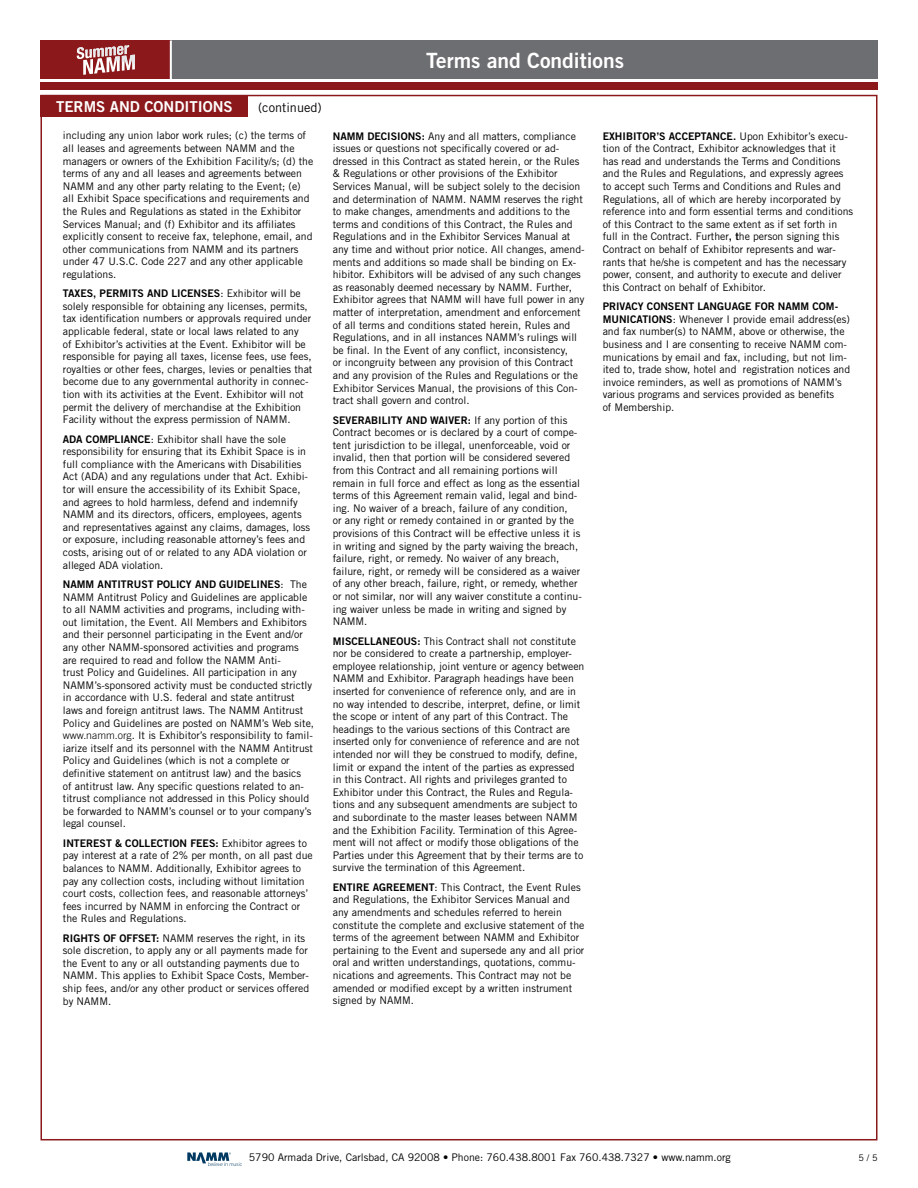
<style>
.page{position:relative;width:918px;height:1188px;background:#fff}
.page>*{position:absolute;margin:0;border:0;box-sizing:border-box;transform-origin:0 0}
.t1{font:21px "Trade Gothic Bold Two";color:#fff}
.t2{font:15px "Trade Gothic Bold Two";color:#fff}
.t3{font:12.75px "Trade Gothic";color:#000}
.t4{font:10.5px/12.6px "Trade Gothic";color:#000}
.t5{font:10.5px "Trade Gothic Bold Two";color:#000}
.t6{font:9px "Trade Gothic";color:#000}
.s1{font-family:"Trade Gothic"}
.s2{font-family:"Trade Gothic Bold Two"}
.s3{font-weight:300}
</style>
<div class="page">
<svg style="left:187px;top:1152px;width:55px;height:14px"></svg>
<div style="left:161px;top:41px;width:717px;height:38px;background:#6d6e71"></div>
<div style="left:41px;top:41px;width:130px;height:38px;background:#8b181b"></div>
<hr style="left:170px;top:40px;width:2px;height:40px;background:#fff">
<div style="left:40px;top:82px;width:838px;height:7px;background:#8b181b"></div>
<svg style="left:77px;top:45px;width:58px;height:30px"></svg>
<div style="left:40px;top:95px;width:208px;height:21px;background:#8b181b"></div>
<h1 class="t1" style="left:426px;top:47px;width:199px">Terms and Conditions</h1>
<h2 class="t2" style="left:56px;top:97px;width:178px">TERMS AND CONDITIONS</h2>
<p class="t3" style="left:258px;top:99px;width:65px">(continued)</p>
<p class="t4" style="left:63px;top:129px;width:252px">including any union labor work rules; (c) the terms of all leases and agreements between NAMM and the managers or owners of the Exhibition Facility/s; (d) the terms of any and all leases and agreements between NAMM and any other party relating to the Event; (e) all Exhibit Space specifications and requirements and the Rules and Regulations as stated in the Exhibitor Services Manual; and (f) Exhibitor and its affiliates explicitly consent to receive fax, telephone, email, and other communications from NAMM and its partners under 47 U.S.C. Code 227 and any other applicable regulations.</p>
<p class="t5" style="left:63px;top:287px;width:239px">TAXES, PERMITS AND LICENSES<span class="s1">: Exhibitor will be</span></p>
<p class="t4" style="left:63px;top:300px;width:251px">solely responsible for obtaining any licenses, permits, tax identification numbers or approvals required under applicable federal, state or local laws related to any<br>of Exhibitor’s activities at the Event. Exhibitor will be responsible for paying all taxes, license fees, use fees, royalties or other fees, charges, levies or penalties that become due to any governmental authority in connec&shy;tion with its activities at the Event. Exhibitor will not permit the delivery of merchandise at the Exhibition Facility without the express permission of NAMM.</p>
<p class="t4" style="left:63px;top:432px;width:249px"><span class="s2">ADA COMPLIANCE</span>: Exhibitor shall have the sole responsibility for ensuring that its Exhibit Space is in full compliance with the Americans with Disabilities Act (ADA) and any regulations under that Act. Exhibi&shy;tor will ensure the accessibility of its Exhibit Space, and agrees to hold harmless, defend and indemnify NAMM and its directors, officers, employees, agents and representatives against any claims, damages, loss or exposure, including reasonable attorney’s fees and costs, arising out of or related to any ADA violation or alleged ADA violation.</p>
<p class="t5" style="left:63px;top:578px;width:246px">NAMM ANTITRUST POLICY AND GUIDELINES<span class="s1">: The</span></p>
<p class="t4" style="left:63px;top:590px;width:253px">NAMM Antitrust Policy and Guidelines are applicable to all NAMM activities and programs, including with&shy;out limitation, the Event. All Members and Exhibitors and their personnel participating in the Event and/or any other NAMM-sponsored activities and programs are required to read and follow the NAMM Anti-<br>trust Policy and Guidelines. All participation in any NAMM’s-sponsored activity must be conducted strictly in accordance with U.S. federal and state antitrust laws and foreign antitrust laws. The NAMM Antitrust Policy and Guidelines are posted on NAMM’s Web site, <span class="s3">www.namm.org</span>. It is Exhibitor’s responsibility to famil&shy;iarize itself and its personnel with the NAMM Antitrust Policy and Guidelines (which is not a complete or definitive statement on antitrust law) and the basics<br>of antitrust law. Any specific questions related to an&shy;titrust compliance not addressed in this Policy should be forwarded to NAMM’s counsel or to your company’s legal counsel.</p>
<p class="t5" style="left:63px;top:836px;width:246px">INTEREST &amp; COLLECTION FEES: <span class="s1">Exhibitor agrees to</span></p>
<p class="t4" style="left:63px;top:849px;width:251px">pay interest at a rate of 2% per month, on all past due balances to NAMM. Additionally, Exhibitor agrees to pay any collection costs, including without limitation court costs, collection fees, and reasonable attorneys’ fees incurred by NAMM in enforcing the Contract or the Rules and Regulations.</p>
<p class="t4" style="left:63px;top:931px;width:248px"><span class="s2">RIGHTS OF OFFSET:</span> NAMM reserves the right, in its sole discretion, to apply any or all payments made for the Event to any or all outstanding payments due to NAMM. This applies to Exhibit Space Costs, Member&shy;ship fees, and/or any other product or services offered by NAMM.</p>
<p class="t4" style="left:333px;top:130px;width:253px"><span class="s2">NAMM DECISIONS:</span> Any and all matters, compliance issues or questions not specifically covered or ad&shy;dressed in this Contract as stated herein, or the Rules &amp; Regulations or other provisions of the Exhibitor Services Manual, will be subject solely to the decision and determination of NAMM. NAMM reserves the right to make changes, amendments and additions to the terms and conditions of this Contract, the Rules and Regulations and in the Exhibitor Services Manual at any time and without prior notice. All changes, amend&shy;ments and additions so made shall be binding on Ex&shy;hibitor. Exhibitors will be advised of any such changes as reasonably deemed necessary by NAMM. Further, Exhibitor agrees that NAMM will have full power in any matter of interpretation, amendment and enforcement of all terms and conditions stated herein, Rules and Regulations, and in all instances NAMM’s rulings will be final. In the Event of any conflict, inconsistency,<br>or incongruity between any provision of this Contract and any provision of the Rules and Regulations or the Exhibitor Services Manual, the provisions of this Con&shy;tract shall govern and control.</p>
<p class="t5" style="left:333px;top:413px;width:236px">SEVERABILITY AND WAIVER: <span class="s1">If any portion of this</span></p>
<p class="t4" style="left:333px;top:426px;width:251px">Contract becomes or is declared by a court of compe&shy;tent jurisdiction to be illegal, unenforceable, void or invalid, then that portion will be considered severed from this Contract and all remaining portions will remain in full force and effect as long as the essential terms of this Agreement remain valid, legal and bind&shy;ing. No waiver of a breach, failure of any condition,<br>or any right or remedy contained in or granted by the provisions of this Contract will be effective unless it is in writing and signed by the party waiving the breach, failure, right, or remedy. No waiver of any breach, failure, right, or remedy will be considered as a waiver of any other breach, failure, right, or remedy, whether or not similar, nor will any waiver constitute a continu&shy;ing waiver unless be made in writing and signed by NAMM.</p>
<p class="t4" style="left:333px;top:634px;width:253px"><span class="s2">MISCELLANEOUS:</span> This Contract shall not constitute nor be considered to create a partnership, employer&shy;employee relationship, joint venture or agency between NAMM and Exhibitor. Paragraph headings have been inserted for convenience of reference only, and are in no way intended to describe, interpret, define, or limit the scope or intent of any part of this Contract. The headings to the various sections of this Contract are inserted only for convenience of reference and are not intended nor will they be construed to modify, define, limit or expand the intent of the parties as expressed in this Contract. All rights and privileges granted to Exhibitor under this Contract, the Rules and Regula&shy;tions and any subsequent amendments are subject to and subordinate to the master leases between NAMM and the Exhibition Facility. Termination of this Agree&shy;ment will not affect or modify those obligations of the Parties under this Agreement that by their terms are to survive the termination of this Agreement.</p>
<p class="t4" style="left:333px;top:881px;width:253px"><span class="s2">ENTIRE AGREEMENT</span>: This Contract, the Event Rules and Regulations, the Exhibitor Services Manual and any amendments and schedules referred to herein constitute the complete and exclusive statement of the terms of the agreement between NAMM and Exhibitor pertaining to the Event and supersede any and all prior oral and written understandings, quotations, commu&shy;nications and agreements. This Contract may not be amended or modified except by a written instrument signed by NAMM.</p>
<p class="t5" style="left:603px;top:129px;width:247px">EXHIBITOR’S ACCEPTANCE. <span class="s1">Upon Exhibitor’s execu-</span></p>
<p class="t4" style="left:603px;top:142px;width:252px">tion of the Contract, Exhibitor acknowledges that it has read and understands the Terms and Conditions and the Rules and Regulations, and expressly agrees to accept such Terms and Conditions and Rules and Regulations, all of which are hereby incorporated by reference into and form essential terms and conditions of this Contract to the same extent as if set forth in full in the Contract. Further<span class="s2">, t</span>he person signing this Contract on behalf of Exhibitor represents and war&shy;rants that he/she is competent and has the necessary power, consent, and authority to execute and deliver this Contract on behalf of Exhibitor.</p>
<p class="t5" style="left:603px;top:300px;width:237px">PRIVACY CONSENT LANGUAGE FOR NAMM COM-</p>
<p class="t4" style="left:603px;top:313px;width:249px"><span class="s2">MUNICATIONS</span>: Whenever I provide email address(es) and fax number(s) to NAMM, above or otherwise, the business and I are consenting to receive NAMM com&shy;munications by email and fax, including, but not lim&shy;ited to, trade show, hotel and registration notices and invoice reminders, as well as promotions of NAMM’s various programs and services provided as benefits<br>of Membership.</p>
<p class="t4" style="left:249px;top:1151px;width:483px">5790 Armada Drive, Carlsbad, CA 92008 • Phone: 760.438.8001 Fax 760.438.7327 • www.namm.org</p>
<p class="t6" style="left:859px;top:1152px;width:20px">5 / 5</p>
</div>
